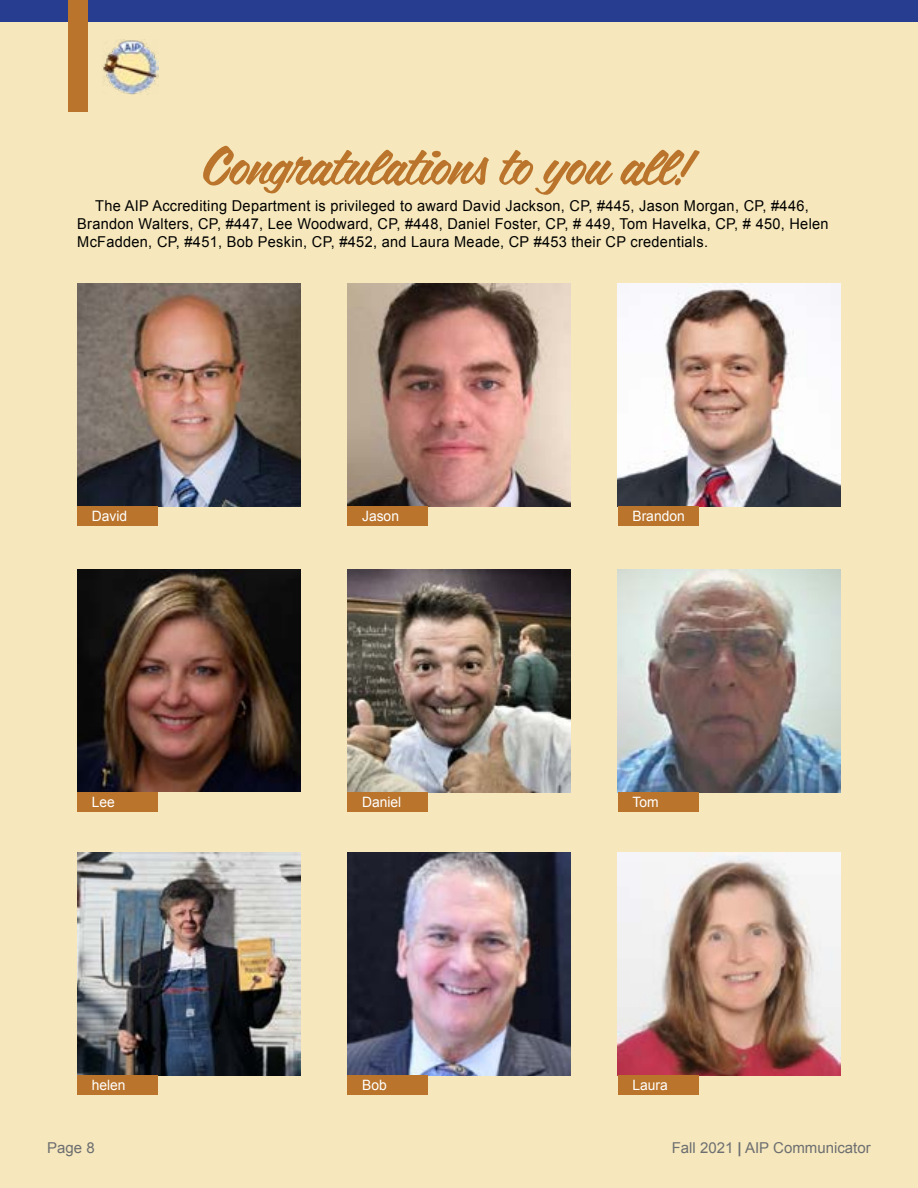
<style>
.page{position:relative;width:918px;height:1188px;background:#f6e8bc}
.page>*{position:absolute;margin:0;border:0;box-sizing:border-box;transform-origin:0 0}
.t1{font:52.2px "Coffee Service";color:#ba742b}
.t2{font:15px/18px "Arial";letter-spacing:.02em;color:#000}
.t3{font:15px "Arial";color:#6d6e71}
.t4{font:14.25px "Arial";color:#fff}
.s1{font-weight:700}
</style>
<div class="page">
<div style="left:0;top:0;width:918px;height:22px;background:#273d8f"></div>
<div style="left:68px;top:0;width:19px;height:111px;background:#ba742b"></div>
<img style="left:103px;top:39px;width:55px;height:56px">
<img style="left:77px;top:284px;width:223px;height:222px">
<img style="left:77px;top:569px;width:223px;height:223px">
<img style="left:77px;top:853px;width:223px;height:223px">
<img style="left:348px;top:284px;width:222px;height:222px">
<img style="left:348px;top:569px;width:222px;height:223px">
<img style="left:348px;top:853px;width:222px;height:223px">
<img style="left:618px;top:284px;width:223px;height:222px">
<img style="left:618px;top:569px;width:223px;height:223px">
<img style="left:618px;top:853px;width:223px;height:223px">
<div style="left:77px;top:506px;width:81px;height:20px;background:#ba742b"></div>
<div style="left:77px;top:792px;width:81px;height:19px;background:#ba742b"></div>
<div style="left:77px;top:1076px;width:81px;height:19px;background:#ba742b"></div>
<div style="left:348px;top:1076px;width:80px;height:19px;background:#ba742b"></div>
<div style="left:618px;top:1076px;width:80px;height:19px;background:#ba742b"></div>
<div style="left:348px;top:792px;width:80px;height:19px;background:#ba742b"></div>
<div style="left:618px;top:792px;width:80px;height:19px;background:#ba742b"></div>
<div style="left:348px;top:506px;width:80px;height:20px;background:#ba742b"></div>
<div style="left:618px;top:506px;width:80px;height:20px;background:#ba742b"></div>
<h1 class="t1" style="left:202px;top:131px;width:490px">Congratulations to you all!</h1>
<p class="t2" style="left:77px;top:197px;width:753px;text-indent:18px">The AIP Accrediting Department is privileged to award David Jackson, CP, #445, Jason Morgan, CP, #446,<br>Brandon Walters, CP, #447, Lee Woodward, CP, #448, Daniel Foster, CP, # 449, Tom Havelka, CP, # 450, Helen<br>McFadden, CP, #451, Bob Peskin, CP, #452, and Laura Meade, CP #453 their CP credentials.</p>
<p class="t4" style="left:92px;top:507px;width:37px">David</p>
<p class="t4" style="left:92px;top:792px;width:25px">Lee</p>
<p class="t4" style="left:362px;top:507px;width:38px">Jason</p>
<p class="t4" style="left:633px;top:507px;width:54px">Brandon</p>
<p class="t4" style="left:362px;top:792px;width:41px">Daniel</p>
<p class="t4" style="left:633px;top:792px;width:28px">Tom</p>
<p class="t4" style="left:92px;top:1076px;width:35px">helen</p>
<p class="t4" style="left:362px;top:1076px;width:26px">Bob</p>
<p class="t4" style="left:633px;top:1076px;width:37px">Laura</p>
<p class="t3" style="left:47px;top:1138px;width:49px">Page 8</p>
<p class="t3" style="left:672px;top:1138px;width:201px">Fall 2021 <span class="s1">|</span> AIP Communicator</p>
</div>
